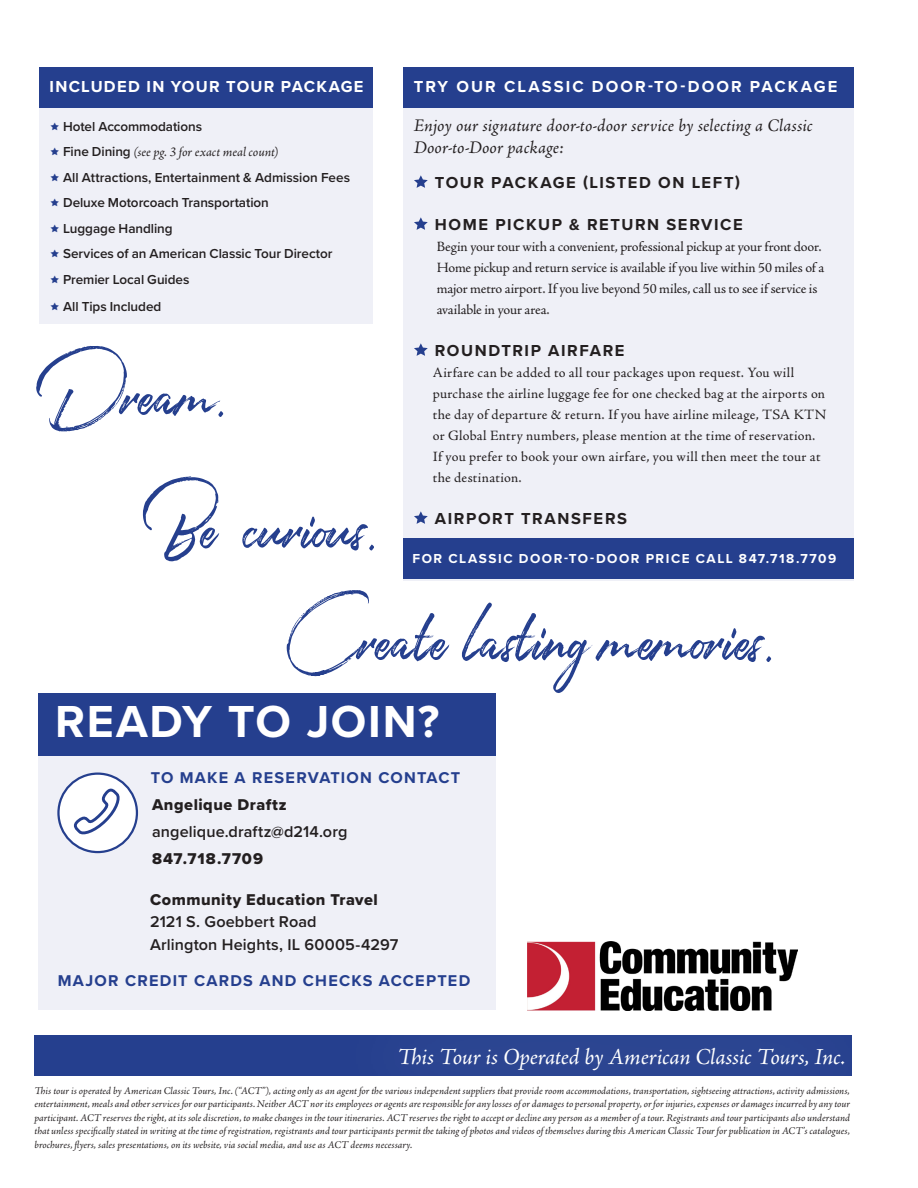
<style>
.page{position:relative;width:918px;height:1188px;background:#fff}
.page>*{position:absolute;margin:0;border:0;box-sizing:border-box;transform-origin:0 0}
.NEW_Big_Cursive_-_White{font:120px "Joyful";color:#253f8e}
.Head{font:700 46.5px "Proxima Nova";letter-spacing:.04em;color:#fff}
.Head-2{font:italic 23.25px "Adobe Jenson Pro";letter-spacing:-.01em;color:#fff}
.Box_Subhead{font:italic 18px/22.5px "Adobe Jenson Pro";letter-spacing:.005em;color:#231f20}
.NEW_Main_Header{font:700 16.5px "Proxima Nova";letter-spacing:.095em;color:#231f20}
.NEW_White_Tour_Name_in_Blue_Box{font:700 16.5px "Proxima Nova";letter-spacing:.125em;color:#fff}
.NEW_White_Tour_Name_in_Blue_Box-2{font:700 16.5px "Proxima Nova";letter-spacing:.075em;color:#fff}
.Head-3{font:600 16.2px/22.5px "Proxima Nova";letter-spacing:.01em;color:#231f20}
.Head-4{font:700 16.2px "Proxima Nova";letter-spacing:.075em;color:#253f8e}
.Head-5{font:16.2px "Proxima Nova Extrabld";letter-spacing:.035em;color:#231f20}
.Head-6{font:16.2px "Proxima Nova Extrabld";letter-spacing:.065em;color:#231f20}
.NEW_Main_Header-2{font:14.25px/21px "Adobe Jenson Pro";letter-spacing:.01em;color:#231f20}
.NEW_Main_Header-3{font:14.25px/21px "Adobe Jenson Pro";letter-spacing:-.01em;color:#231f20}
.t1{font:600 13.5px "Proxima Nova";letter-spacing:-.005em;color:#231f20}
.NEW_White_Tour_Name_in_Blue_Box-3{font:700 13.5px "Proxima Nova";letter-spacing:.115em;color:#fff}
.t2{font:italic 13.5px "Adobe Jenson Pro";letter-spacing:-.005em;color:#231f20}
.Head-7{font:italic 10.5px/13.5px "Adobe Jenson Pro";color:#231f20;text-align:justify}
.s1{font-family:"Proxima Nova";font-weight:600;font-style:normal}
.s2{font-family:"Proxima Nova Extrabld";font-weight:400}
</style>
<div class="page">
<div style="left:35px;top:1035px;width:817px;height:41px;background:#253f8e"></div>
<div style="left:403px;top:71px;width:451px;height:509px;background:#eff0f7"></div>
<div style="left:39px;top:71px;width:333px;height:253px;background:#eff0f7"></div>
<div style="left:39px;top:68px;width:333px;height:40px;background:#253f8e"></div>
<div style="left:403px;top:68px;width:451px;height:40px;background:#253f8e"></div>
<svg style="left:414px;top:175px;width:14px;height:13px"></svg>
<svg style="left:414px;top:217px;width:14px;height:13px"></svg>
<svg style="left:414px;top:343px;width:14px;height:13px"></svg>
<svg style="left:414px;top:511px;width:14px;height:13px"></svg>
<div style="left:403px;top:538px;width:451px;height:40px;background:#253f8e"></div>
<div style="left:38px;top:693px;width:458px;height:317px;background:#eff0f7"></div>
<div style="left:58px;top:774px;width:79px;height:78px;background:#fff;border-radius:50%"></div>
<div style="left:57px;top:772px;width:81px;height:81px;border:2px solid #253f8e;border-radius:50%"></div>
<div style="left:38px;top:693px;width:458px;height:62px;background:#253f8e"></div>
<svg style="left:68px;top:787px;width:52px;height:52px"></svg>
<img style="left:528px;top:942px;width:270px;height:69px">
<p class="NEW_White_Tour_Name_in_Blue_Box-2" style="left:50px;top:74px;width:315px">INCLUDED IN YOUR TOUR PACKAGE</p>
<p class="t1" style="left:63px;top:116px;width:140px">Hotel Accommodations</p>
<p class="t2" style="left:63px;top:144px;width:217px"><span class="s1">Fine Dining</span> (see pg. 3 for exact meal count)</p>
<p class="t1" style="left:63px;top:167px;width:288px">All Attractions, Entertainment &amp; Admission Fees</p>
<p class="t1" style="left:63px;top:193px;width:207px">Deluxe Motorcoach Transportation</p>
<p class="t1" style="left:63px;top:218px;width:111px">Luggage Handling</p>
<p class="t1" style="left:63px;top:244px;width:271px">Services of an American Classic Tour Director</p>
<p class="t1" style="left:63px;top:269px;width:128px">Premier Local Guides</p>
<p class="t1" style="left:63px;top:296px;width:100px">All Tips Included</p>
<p class="NEW_White_Tour_Name_in_Blue_Box" style="left:414px;top:74px;width:425px">TRY OUR CLASSIC DOOR-TO-DOOR PACKAGE</p>
<p class="Box_Subhead" style="left:414px;top:115px;width:400px">Enjoy our signature door-to-door service by selecting a Classic<br>Door-to-Door package:</p>
<p class="NEW_Main_Header" style="left:435px;top:170px;width:307px">TOUR PACKAGE (LISTED ON LEFT)</p>
<p class="NEW_Main_Header" style="left:435px;top:212px;width:309px">HOME PICKUP &amp; RETURN SERVICE</p>
<p class="NEW_Main_Header-3" style="left:437px;top:236px;width:389px">Begin your tour with a convenient, professional pickup at your front door.<br>Home pickup and return service is available if you live within 50 miles of a major metro airport. If you live beyond 50 miles, call us to see if service is available in your area.</p>
<p class="NEW_Main_Header" style="left:435px;top:338px;width:191px">ROUNDTRIP AIRFARE</p>
<p class="NEW_Main_Header-2" style="left:433px;top:362px;width:395px">Airfare can be added to all tour packages upon request. You will purchase the airline luggage fee for one checked bag at the airports on the day of departure &amp; return. If you have airline mileage, TSA KTN or Global Entry numbers, please mention at the time of reservation.<br>If you prefer to book your own airfare, you will then meet the tour at the destination.</p>
<p class="NEW_Main_Header" style="left:435px;top:506px;width:194px">AIRPORT TRANSFERS</p>
<p class="NEW_White_Tour_Name_in_Blue_Box-3" style="left:413px;top:549px;width:425px">FOR CLASSIC DOOR-TO-DOOR PRICE CALL 847.718.7709</p>
<p class="NEW_Big_Cursive_-_White" style="left:36px;top:318px;width:191px">Dream.</p>
<p class="NEW_Big_Cursive_-_White" style="left:144px;top:451px;width:234px">Be curious.</p>
<p class="NEW_Big_Cursive_-_White" style="left:292px;top:563px;width:483px">Create lasting memories.</p>
<p class="Head" style="left:55px;top:686px;width:386px">READY TO JOIN?</p>
<p class="Head-4" style="left:151px;top:766px;width:311px">TO MAKE A RESERVATION CONTACT</p>
<p class="Head-5" style="left:152px;top:793px;width:136px">Angelique Draftz</p>
<p class="Head-3" style="left:152px;top:820px;width:197px">angelique.draftz@d214.org</p>
<p class="Head-6" style="left:152px;top:847px;width:113px">847.718.7709</p>
<p class="Head-3" style="left:150px;top:887px;width:250px"><span class="s2">Community Education Travel<br></span>2121 S. Goebbert Road<br>Arlington Heights, IL 60005-4297</p>
<p class="Head-4" style="left:58px;top:968px;width:414px">MAJOR CREDIT CARDS AND CHECKS ACCEPTED</p>
<p class="Head-2" style="left:398px;top:1043px;width:449px">This Tour is Operated by American Classic Tours, Inc.</p>
<p class="Head-7" style="left:35px;top:1084px;width:817px">This tour is operated by American Classic Tours, Inc. (“ACT”), acting only as an agent for the various independent suppliers that provide room accommodations, transportation, sightseeing attractions, activity admissions, entertainment, meals and other services for our participants. Neither ACT nor its employees or agents are responsible for any losses of or damages to personal property, or for injuries, expenses or damages incurred by any tour participant. ACT reserves the right, at its sole discretion, to make changes in the tour itineraries. ACT reserves the right to accept or decline any person as a member of a tour. Registrants and tour participants also understand that unless specifically stated in writing at the time of registration, registrants and tour participants permit the taking of photos and videos of themselves during this American Classic Tour for publication in ACT’s catalogues, brochures, flyers, sales presentations, on its website, via social media, and use as ACT deems necessary.</p>
</div>
